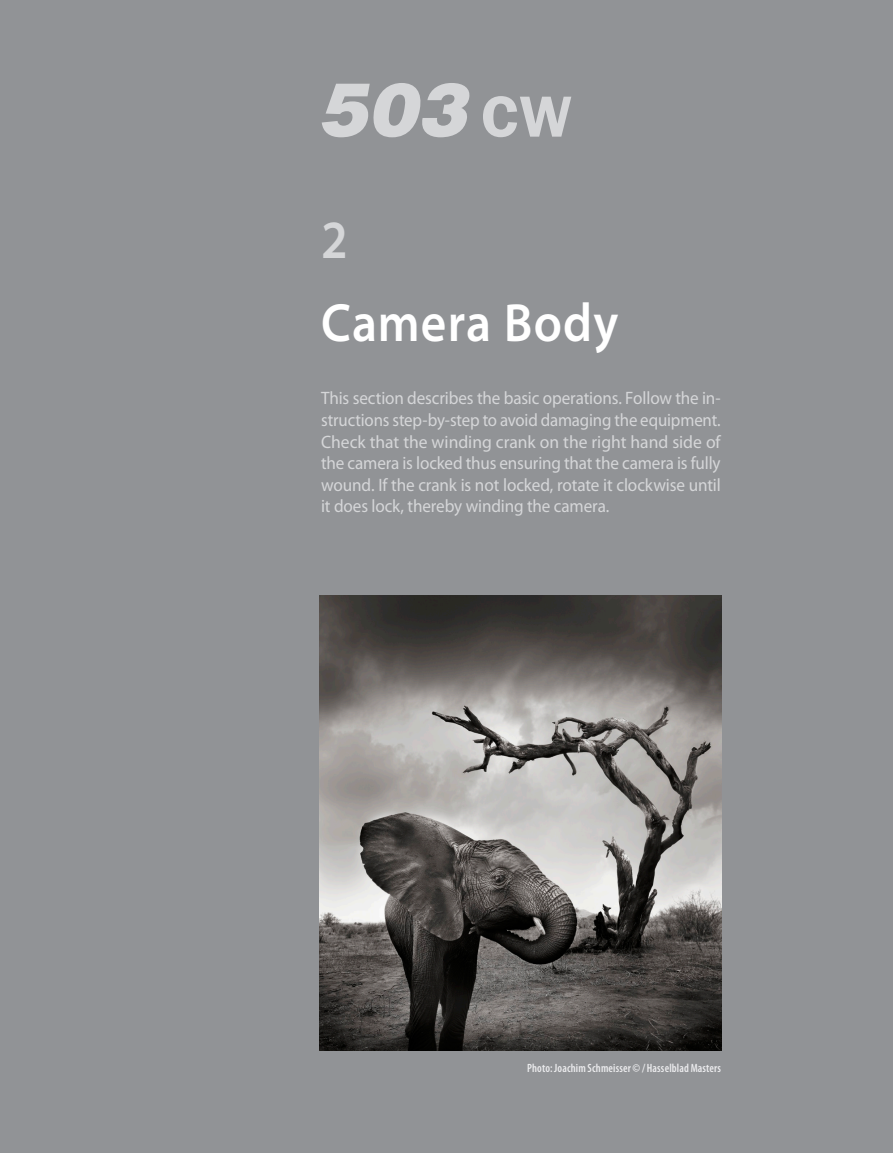
<style>
.page{position:relative;width:893px;height:1153px;background:#fff}
.page>*{position:absolute;margin:0;border:0;box-sizing:border-box;transform-origin:0 0}
.Chapter_titles{font:600 semi-expanded 54px "Myriad Pro";letter-spacing:.025em;color:#fff;scale:.85 1}
.Chapter_titles-2{font:600 semi-expanded 54px "Myriad Pro";color:#d5d6d8;scale:.85 1}
.Chapter_intro_bröd{font:18px/21.6px "Myriad Pro";letter-spacing:-.005em;color:#d5d6d8;text-align:justify;scale:.95 1}
.tillbehör_bröd{font:600 condensed 12px "Myriad Pro";letter-spacing:.015em;color:#ececee;scale:.95 1}
</style>
<div class="page">
<div style="left:0;top:0;width:893px;height:1152px;background:#919396"></div>
<svg style="left:483px;top:96px;width:88px;height:41px"></svg>
<svg style="left:322px;top:83px;width:148px;height:54px"></svg>
<img style="left:320px;top:596px;width:401px;height:454px">
<p class="Chapter_titles-2" style="left:321px;top:209px;width:33px">2</p>
<p class="Chapter_titles" style="left:321px;top:293px;width:351px">Camera Body</p>
<p class="Chapter_intro_bröd" style="left:321px;top:388px;width:422px">This section describes the basic operations. Follow the in&shy;structions step-by-step to avoid damaging the equipment.<br>Check that the winding crank on the right hand side of the camera is locked thus ensuring that the camera is fully wound. If the crank is not locked, rotate it clockwise until it does lock, thereby winding the camera.</p>
<p class="tillbehör_bröd" style="left:527px;top:1061px;width:206px">Photo: Joachim Schmeisser © / Hasselblad Masters</p>
</div>
